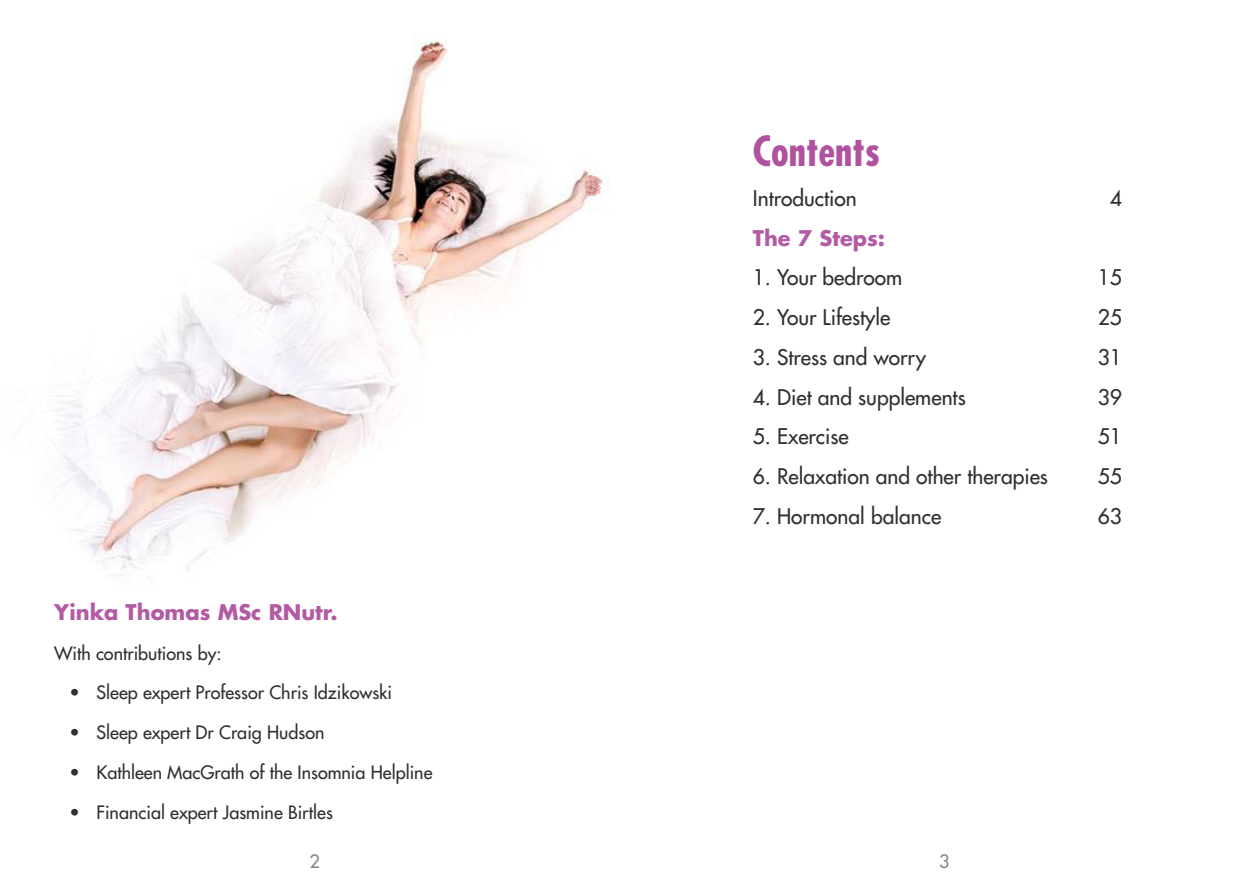
<style>
.page{position:relative;width:1259px;height:893px;background:#fff}
.page>*{position:absolute;margin:0;border:0;box-sizing:border-box;transform-origin:0 0}
.Chapter_title{font:700 condensed 40.5px "Futura";color:#af529f}
.t1{font:21px "Futura";color:#312f30}
.t2{font:700 21px "Futura";color:#b25ba4}
.t3{font:18px "Futura";color:#312f30}
.t4{font:18px "Futura";color:#868686}
</style>
<div class="page">
<img style="left:51px;top:41px;width:554px;height:534px">
<p class="t2" style="left:54px;top:597px;width:285px">Yinka Thomas MSc RNutr.</p>
<p class="t3" style="left:54px;top:641px;width:169px">With contributions by:</p>
<p class="t3" style="left:70px;top:681px;width:324px">• Sleep expert Professor Chris Idzikowski</p>
<p class="t3" style="left:70px;top:721px;width:256px">• Sleep expert Dr Craig Hudson</p>
<p class="t3" style="left:70px;top:760px;width:364px">• Kathleen MacGrath of the Insomnia Helpline</p>
<p class="t3" style="left:70px;top:800px;width:265px">• Financial expert Jasmine Birtles</p>
<p class="Chapter_title" style="left:753px;top:125px;width:129px">Contents</p>
<p class="t1" style="left:753px;top:184px;width:105px">Introduction</p>
<p class="t1" style="left:1109px;top:184px;width:14px">4</p>
<p class="t2" style="left:753px;top:223px;width:134px">The 7 Steps:</p>
<p class="t1" style="left:753px;top:264px;width:151px">1. Your bedroom</p>
<p class="t1" style="left:1097px;top:264px;width:26px">15</p>
<p class="t1" style="left:753px;top:304px;width:139px">2. Your Lifestyle</p>
<p class="t1" style="left:1097px;top:304px;width:26px">25</p>
<p class="t1" style="left:753px;top:344px;width:174px">3. Stress and worry</p>
<p class="t1" style="left:1097px;top:344px;width:26px">31</p>
<p class="t1" style="left:753px;top:383px;width:214px">4. Diet and supplements</p>
<p class="t1" style="left:1097px;top:383px;width:26px">39</p>
<p class="t1" style="left:753px;top:423px;width:98px">5. Exercise</p>
<p class="t1" style="left:1097px;top:423px;width:26px">51</p>
<p class="t1" style="left:753px;top:463px;width:297px">6. Relaxation and other therapies</p>
<p class="t1" style="left:1097px;top:463px;width:26px">55</p>
<p class="t1" style="left:753px;top:503px;width:190px">7. Hormonal balance</p>
<p class="t1" style="left:1097px;top:503px;width:26px">63</p>
<p class="t4" style="left:309px;top:849px;width:12px">2</p>
<p class="t4" style="left:939px;top:849px;width:12px">3</p>
</div>
